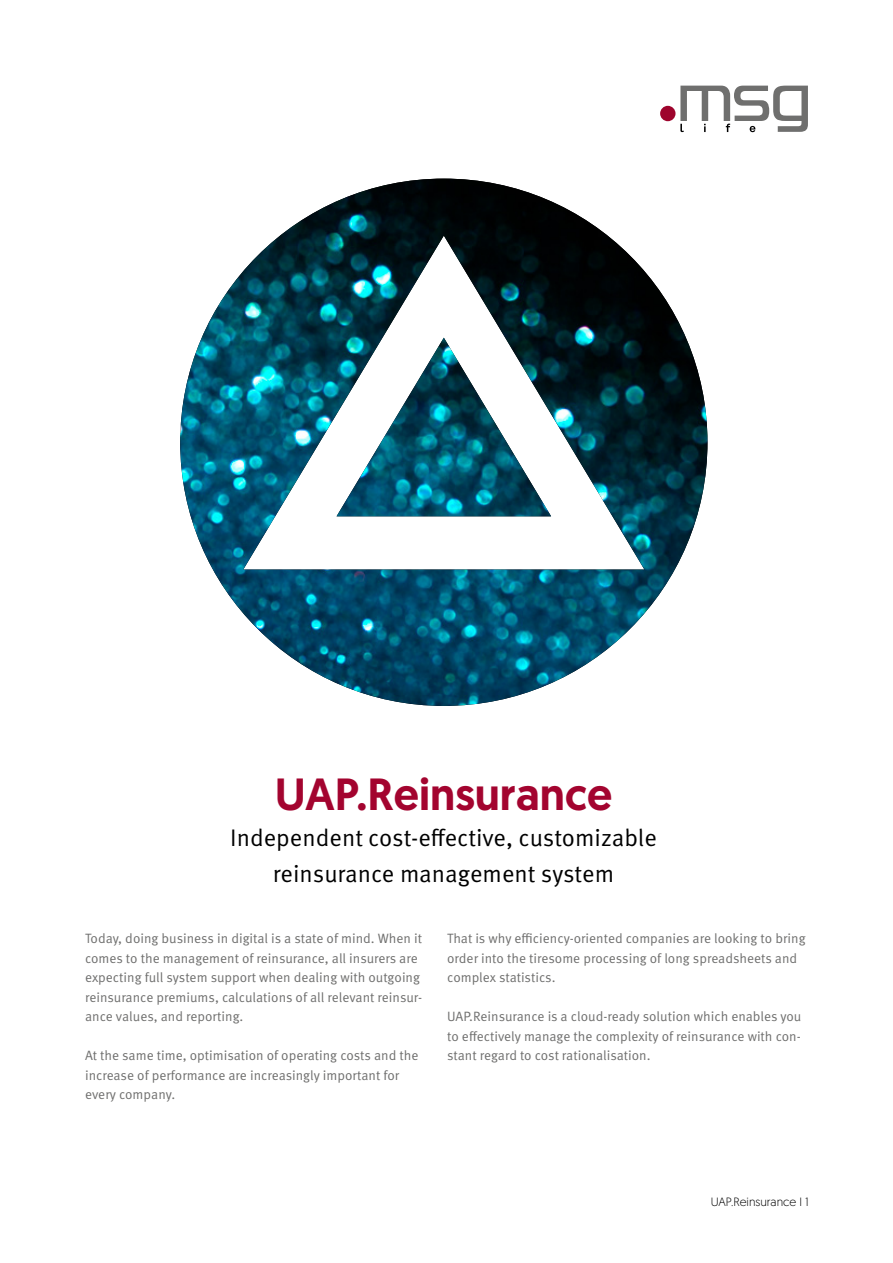
<style>
.page{position:relative;width:893px;height:1263px;background:#fff}
.page>*{position:absolute;margin:0;border:0;box-sizing:border-box;transform-origin:0 0}
.t1{font:500 45px "Geomanist";color:#a3042f}
.t2{font:24px/36px "Meta Pro Norm";color:#000;text-align:center}
.t3{font:13.5px/19.5px "Meta Pro Norm";color:#6f6f6e}
.t4{font:300 12px "Geomanist";color:#000}
</style>
<div class="page">
<img style="left:180px;top:179px;width:527px;height:527px">
<div style="left:660px;top:106px;width:15px;height:15px;background:#9e042d;border-radius:50%"></div>
<svg style="left:680px;top:86px;width:128px;height:46px"></svg>
<h1 class="t1" style="left:275px;top:764px;width:339px">UAP.Reinsurance</h1>
<h2 class="t2" style="left:230px;top:818px;width:428px">Independent cost-effective, customizable reinsurance management system</h2>
<p class="t3" style="left:85px;top:928px;width:339px">Today, doing business in digital is a state of mind. When it comes to the management of reinsurance, all insurers are expecting full system support when dealing with outgoing reinsurance premiums, calculations of all relevant reinsur&shy;ance values, and reporting.</p>
<p class="t3" style="left:85px;top:1045px;width:335px">At the same time, optimisation of operating costs and the increase of performance are increasingly important for every company.</p>
<p class="t3" style="left:447px;top:928px;width:360px">That is why efficiency-oriented companies are looking to bring order into the tiresome processing of long spreadsheets and complex statistics.</p>
<p class="t3" style="left:447px;top:1006px;width:356px;text-align:justify">UAP.Reinsurance is a cloud-ready solution which enables you to effectively manage the complexity of reinsurance with con&shy;stant regard to cost rationalisation.</p>
<p class="t4" style="left:711px;top:1194px;width:100px">UAP.Reinsurance I 1</p>
</div>
